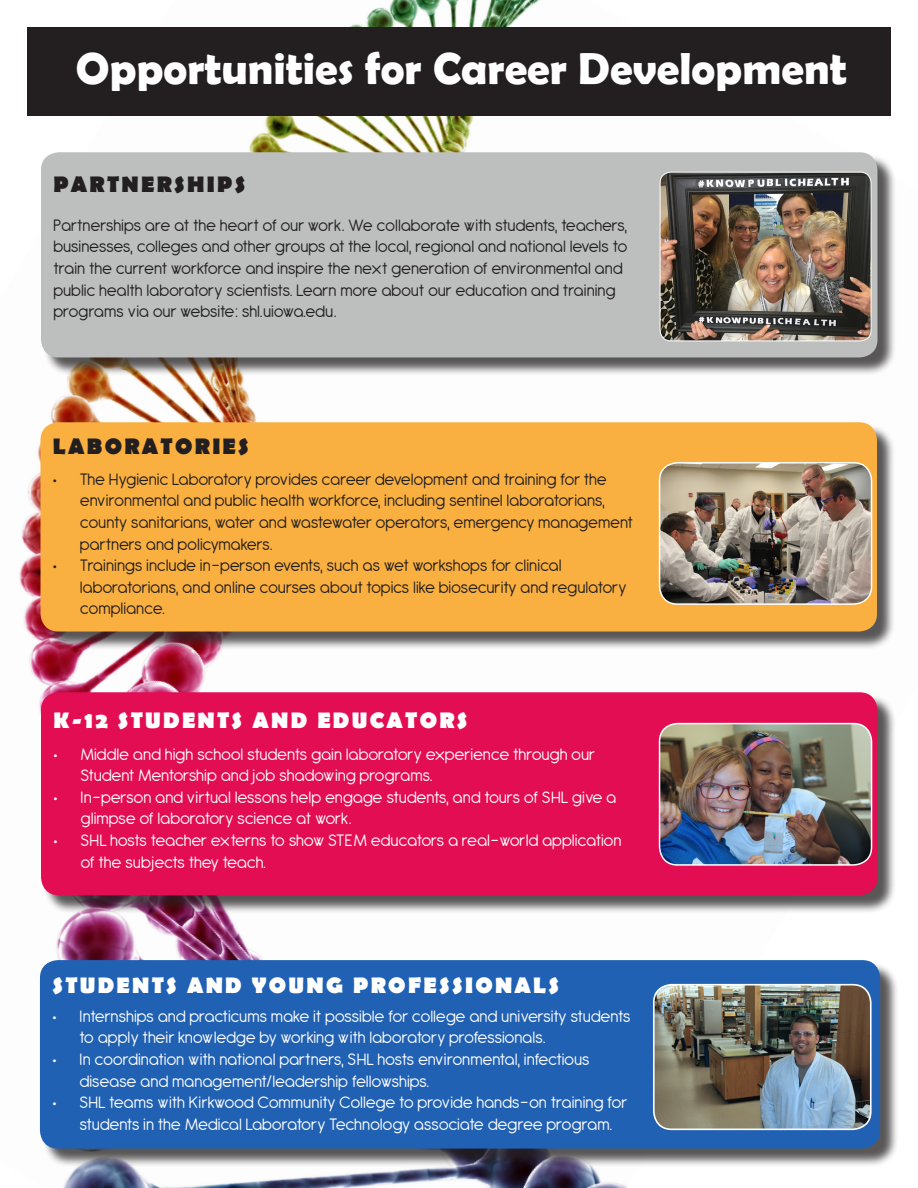
<style>
.page{position:relative;width:918px;height:1188px;background:#fff}
.page>*{position:absolute;margin:0;border:0;box-sizing:border-box;transform-origin:0 0}
.t1{font:700 45px "Berlin Sans FB Demi";color:#fff}
.t2{font:700 22.5px "Berlin Sans FB";letter-spacing:.1em;color:#fff}
.t3{font:700 22.5px "Berlin Sans FB";letter-spacing:.1em;color:#231f20}
.t4{font:18px/21.6px "Antipasto";letter-spacing:-.015em;color:#231f20}
.t5{font:18px/21.6px "Antipasto";letter-spacing:-.015em;color:#fff}
</style>
<div class="page">
<img style="left:19px;top:0;width:852px;height:1188px">
<div style="left:27px;top:27px;width:864px;height:89px;background:#231f20"></div>
<div style="left:42px;top:962px;width:857px;height:206px;background:#231f20;opacity:.75"></div>
<div style="left:40px;top:960px;width:840px;height:189px;background:#2161b3;border-radius:18px"></div>
<div style="left:43px;top:695px;width:853px;height:219px;background:#231f20;opacity:.75"></div>
<div style="left:41px;top:692px;width:836px;height:203px;background:#e30d54;border-radius:18px"></div>
<div style="left:43px;top:425px;width:853px;height:225px;background:#231f20;opacity:.75"></div>
<div style="left:40px;top:422px;width:837px;height:210px;background:#fab040;border-radius:18px"></div>
<div style="left:43px;top:155px;width:853px;height:221px;background:#231f20;opacity:.75"></div>
<div style="left:41px;top:152px;width:836px;height:205px;background:#bdbfbf;border-radius:18px"></div>
<img style="left:660px;top:463px;width:212px;height:141px">
<div style="left:659px;top:462px;width:213px;height:143px;border:2px solid #fff;border-radius:18px"></div>
<img style="left:660px;top:724px;width:212px;height:141px">
<div style="left:659px;top:723px;width:213px;height:143px;border:2px solid #fff;border-radius:18px"></div>
<img style="left:654px;top:985px;width:217px;height:144px">
<div style="left:653px;top:984px;width:219px;height:146px;border:2px solid #fff;border-radius:18px"></div>
<img style="left:660px;top:172px;width:210px;height:169px">
<div style="left:660px;top:172px;width:212px;height:169px;border:1px solid #fff;border-radius:11px"></div>
<p class="t1" style="left:76px;top:42px;width:773px">Opportunities for Career Development</p>
<p class="t3" style="left:53px;top:172px;width:194px">PARTNERSHIPS</p>
<p class="t4" style="left:53px;top:215px;width:576px">Partnerships are at the heart of our work. We collaborate with students, teachers, businesses, colleges and other groups at the local, regional and national levels to train the current workforce and inspire the next generation of environmental and public health laboratory scientists. Learn more about our education and training programs via our website: shl.uiowa.edu.</p>
<p class="t3" style="left:53px;top:434px;width:198px">LABORATORIES</p>
<p class="t4" style="left:80px;top:469px;width:555px;text-indent:-27px">• The Hygienic Laboratory provides career development and training for the environmental and public health workforce, including sentinel laboratorians, county sanitarians, water and wastewater operators, emergency management partners and policymakers.</p>
<p class="t4" style="left:80px;top:555px;width:548px;text-indent:-27px">• Trainings include in-person events, such as wet workshops for clinical laboratorians, and online courses about topics like biosecurity and regulatory compliance.</p>
<p class="t2" style="left:53px;top:707px;width:416px">K-12 STUDENTS AND EDUCATORS</p>
<p class="t5" style="left:80px;top:744px;width:516px;text-indent:-27px">• Middle and high school students gain laboratory experience through our<br>Student Mentorship and job shadowing programs.</p>
<p class="t5" style="left:80px;top:787px;width:538px;text-indent:-27px">• In-person and virtual lessons help engage students, and tours of SHL give a glimpse of laboratory science at work.</p>
<p class="t5" style="left:80px;top:830px;width:543px;text-indent:-27px">• SHL hosts teacher externs to show STEM educators a real-world application of the subjects they teach.</p>
<p class="t2" style="left:52px;top:973px;width:508px">STUDENTS AND YOUNG PROFESSIONALS</p>
<p class="t5" style="left:79px;top:1006px;width:553px;text-indent:-27px">• Internships and practicums make it possible for college and university students to apply their knowledge by working with laboratory professionals.</p>
<p class="t5" style="left:79px;top:1049px;width:512px;text-indent:-27px">• In coordination with national partners, SHL hosts environmental, infectious disease and management/leadership fellowships.</p>
<p class="t5" style="left:79px;top:1092px;width:549px;text-indent:-27px">• SHL teams with Kirkwood Community College to provide hands-on training for students in the Medical Laboratory Technology associate degree program.</p>
</div>
